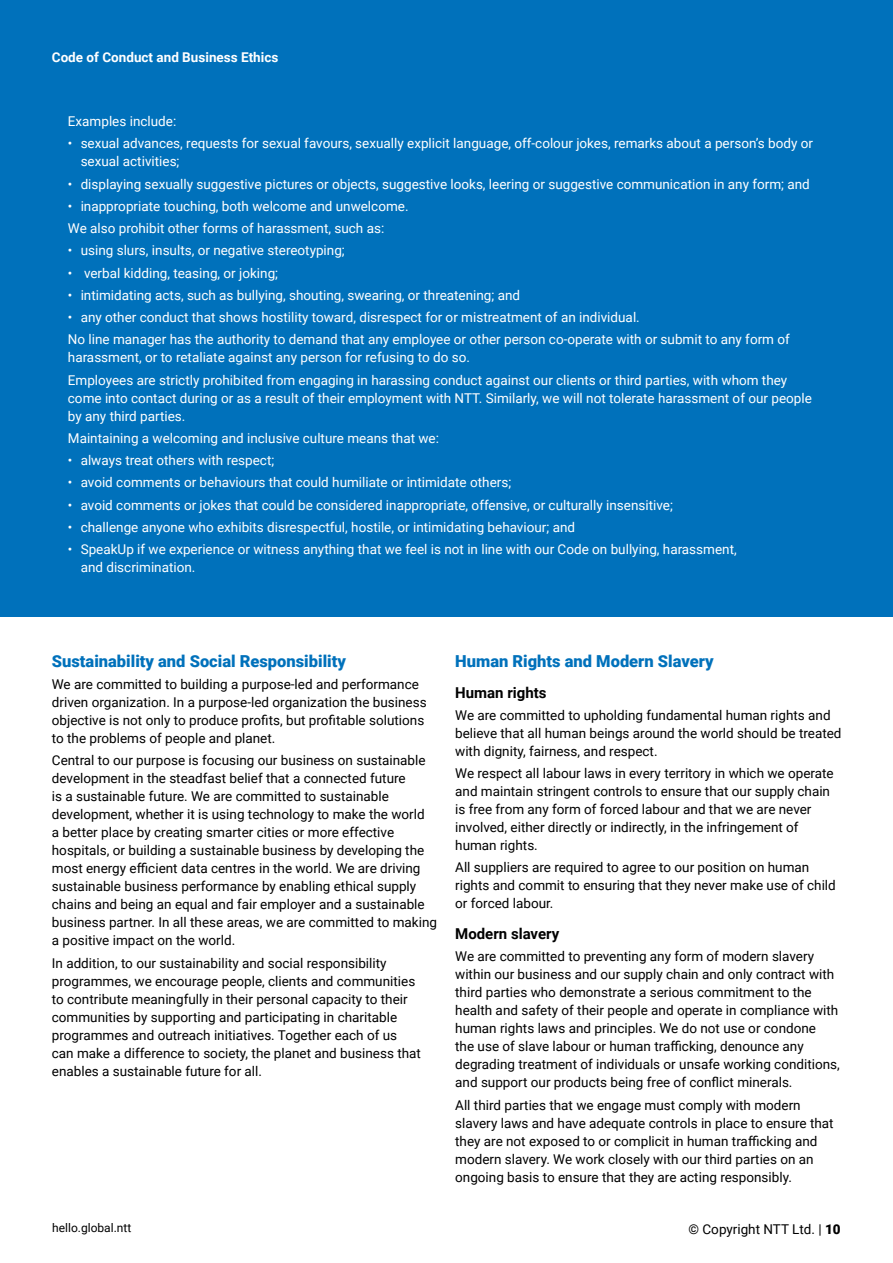
<style>
.page{position:relative;width:893px;height:1263px;background:#fff}
.page>*{position:absolute;margin:0;border:0;box-sizing:border-box;transform-origin:0 0}
.t1{font:900 16.5px "Roboto";color:#0071bb}
.t2{font:700 15px "Roboto";color:#000}
.t3{font:13.5px/18px "Roboto";color:#000}
.t4{font:13.5px/18px "Roboto";color:#fff}
.t5{font:700 13.5px "Roboto";color:#fff}
.t6{font:12px "Roboto";color:#000}
.s1{font-weight:900}
</style>
<div class="page">
<div style="left:0;top:0;width:893px;height:617px;background:#0071bb"></div>
<p class="t5" style="left:52px;top:52px;width:228px">Code of Conduct and Business Ethics</p>
<p class="t4" style="left:68px;top:113px;width:110px">Examples include:</p>
<p class="t4" style="left:81px;top:136px;width:734px;text-indent:-13px">• sexual advances, requests for sexual favours, sexually explicit language, off-colour jokes, remarks about a person’s body or sexual activities;</p>
<p class="t4" style="left:68px;top:176px;width:743px">• displaying sexually suggestive pictures or objects, suggestive looks, leering or suggestive communication in any form; and</p>
<p class="t4" style="left:68px;top:196px;width:342px;line-height:22.2px">• inappropriate touching, both welcome and unwelcome.<br>We also prohibit other forms of harassment, such as:</p>
<p class="t4" style="left:68px;top:243px;width:278px">• using slurs, insults, or negative stereotyping;</p>
<p class="t4" style="left:68px;top:265px;width:212px">• verbal kidding, teasing, or joking;</p>
<p class="t4" style="left:68px;top:287px;width:454px">• intimidating acts, such as bullying, shouting, swearing, or threatening; and</p>
<p class="t4" style="left:68px;top:307px;width:723px;line-height:22.2px">• any other conduct that shows hostility toward, disrespect for or mistreatment of an individual.<br>No line manager has the authority to demand that any employee or other person co-operate with or submit to any form of</p>
<p class="t4" style="left:68px;top:347px;width:721px;line-height:22.2px">harassment, or to retaliate against any person for refusing to do so.<br>Employees are strictly prohibited from engaging in harassing conduct against our clients or third parties, with whom they</p>
<p class="t4" style="left:68px;top:390px;width:745px">come into contact during or as a result of their employment with NTT. Similarly, we will not tolerate harassment of our people by any third parties.</p>
<p class="t4" style="left:68px;top:430px;width:373px">Maintaining a welcoming and inclusive culture means that we:</p>
<p class="t4" style="left:68px;top:452px;width:208px">• always treat others with respect;</p>
<p class="t4" style="left:68px;top:475px;width:445px">• avoid comments or behaviours that could humiliate or intimidate others;</p>
<p class="t4" style="left:68px;top:497px;width:606px">• avoid comments or jokes that could be considered inappropriate, offensive, or culturally insensitive;</p>
<p class="t4" style="left:68px;top:519px;width:509px">• challenge anyone who exhibits disrespectful, hostile, or intimidating behaviour; and</p>
<p class="t4" style="left:81px;top:541px;width:657px;text-indent:-13px">• SpeakUp if we experience or witness anything that we feel is not in line with our Code on bullying, harassment, and discrimination.</p>
<p class="t1" style="left:52px;top:654px;width:296px">Sustainability and Social Responsibility</p>
<p class="t3" style="left:52px;top:676px;width:376px">We are committed to building a purpose-led and performance driven organization. In a purpose-led organization the business objective is not only to produce profits, but profitable solutions to the problems of people and planet.</p>
<p class="t3" style="left:52px;top:752px;width:387px">Central to our purpose is focusing our business on sustainable development in the steadfast belief that a connected future<br>is a sustainable future. We are committed to sustainable development, whether it is using technology to make the world<br>a better place by creating smarter cities or more effective hospitals, or building a sustainable business by developing the most energy efficient data centres in the world. We are driving sustainable business performance by enabling ethical supply chains and being an equal and fair employer and a sustainable business partner. In all these areas, we are committed to making a positive impact on the world.</p>
<p class="t3" style="left:52px;top:955px;width:371px">In addition, to our sustainability and social responsibility programmes, we encourage people, clients and communities to contribute meaningfully in their personal capacity to their communities by supporting and participating in charitable programmes and outreach initiatives. Together each of us can make a difference to society, the planet and business that enables a sustainable future for all.</p>
<p class="t1" style="left:455px;top:654px;width:260px">Human Rights and Modern Slavery</p>
<p class="t2" style="left:455px;top:686px;width:93px">Human rights</p>
<p class="t3" style="left:455px;top:707px;width:388px">We are committed to upholding fundamental human rights and believe that all human beings around the world should be treated with dignity, fairness, and respect.</p>
<p class="t3" style="left:455px;top:765px;width:380px">We respect all labour laws in every territory in which we operate and maintain stringent controls to ensure that our supply chain is free from any form of forced labour and that we are never involved, either directly or indirectly, in the infringement of human rights.</p>
<p class="t3" style="left:455px;top:859px;width:382px">All suppliers are required to agree to our position on human rights and commit to ensuring that they never make use of child or forced labour.</p>
<p class="t2" style="left:455px;top:927px;width:106px">Modern slavery</p>
<p class="t3" style="left:455px;top:948px;width:386px">We are committed to preventing any form of modern slavery within our business and our supply chain and only contract with third parties who demonstrate a serious commitment to the health and safety of their people and operate in compliance with human rights laws and principles. We do not use or condone<br>the use of slave labour or human trafficking, denounce any degrading treatment of individuals or unsafe working conditions, and support our products being free of conflict minerals.</p>
<p class="t3" style="left:455px;top:1097px;width:380px">All third parties that we engage must comply with modern slavery laws and have adequate controls in place to ensure that they are not exposed to or complicit in human trafficking and modern slavery. We work closely with our third parties on an ongoing basis to ensure that they are acting responsibly.</p>
<p class="t6" style="left:52px;top:1223px;width:81px">hello.global.ntt</p>
<p class="t3" style="left:689px;top:1221px;width:154px">© Copyright NTT Ltd. | <span class="s1">10</span></p>
</div>
